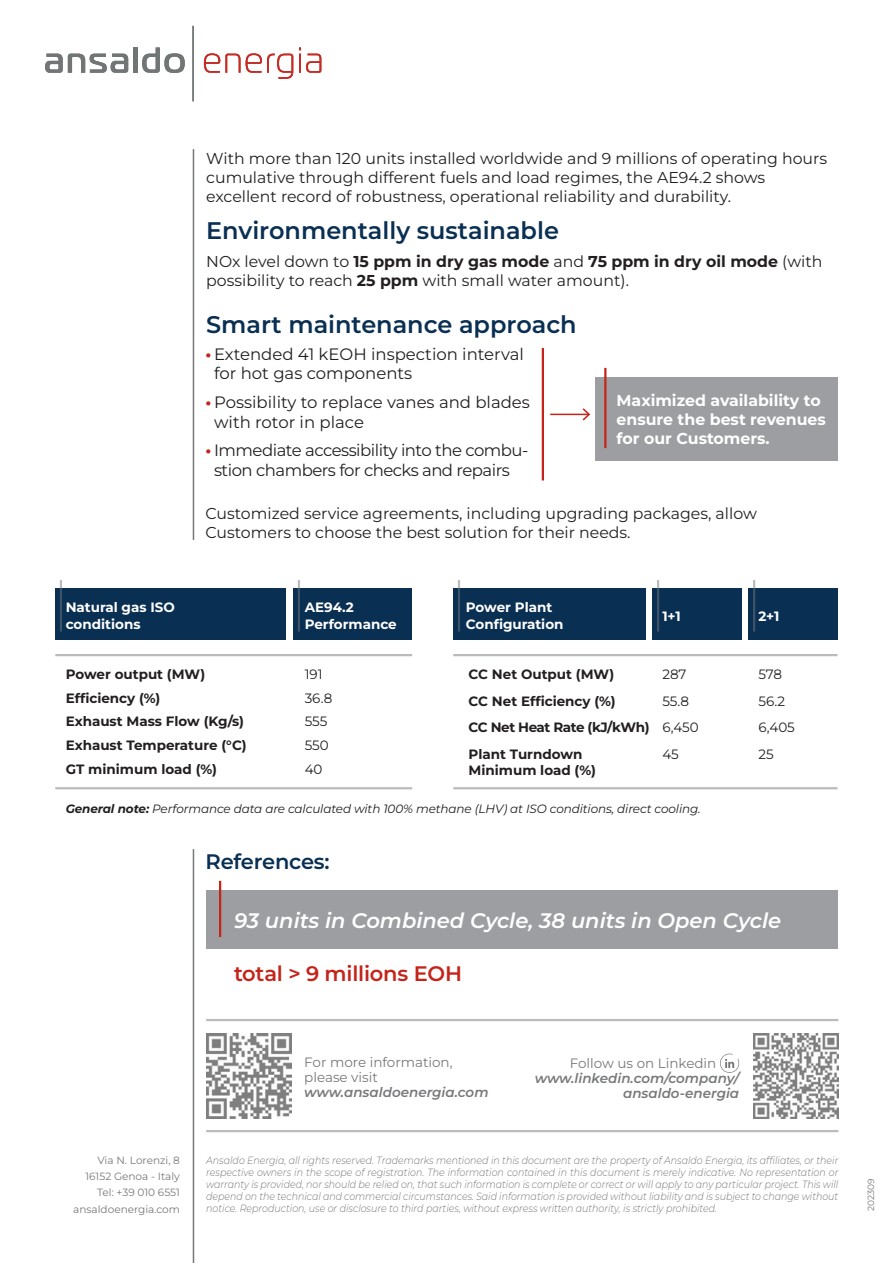
<style>
.page{position:relative;width:893px;height:1263px;background:#fff}
.page>*{position:absolute;margin:0;border:0;box-sizing:border-box;transform-origin:0 0}
.t1{font:600 24px "Montserrat";color:#092f53}
.t2{font:italic 600 21px "Montserrat";color:#fff}
.t3{font:600 21px "Montserrat";letter-spacing:-.01em;color:#c5241a}
.t4{font:600 21px "Montserrat";letter-spacing:-.01em;color:#092f53}
.t5{font:16.5px/19.8px "Montserrat";letter-spacing:-.01em;color:#231f20}
.t6{font:16.5px/19.8px "Montserrat";letter-spacing:-.03em;color:#231f20}
.t7{font:15.75px/18.9px "Montserrat";color:#231f20}
.t8{font:700 15.75px/18.9px "Montserrat";color:#fff}
.t9{font:700 13.5px "Montserrat";color:#231f20}
.t10{font:700 13.5px/16.2px "Montserrat";color:#fff}
.t11{font:italic 600 13.5px/15px "Montserrat";color:#76787b;text-align:right}
.t12{font:13.5px/15px "Montserrat";color:#76787b}
.t13{font:13.5px "Montserrat";color:#231f20}
.t14{font:700 13.5px "Montserrat";letter-spacing:-.03em;color:#231f20}
.t15{font:italic 12px "Montserrat";letter-spacing:-.01em;color:#231f20}
.t16{font:italic 300 10.5px/12px "Montserrat";color:#76787b;text-align:justify;scale:.9 1}
.t17{font:10.5px/16.2px "Montserrat";color:#76787b;text-align:right}
.t18{font:9px "Montserrat";color:#76787b}
.s1{font-weight:700}
.s2{font-weight:700;color:#c5241a}
.s3{font-weight:400}
</style>
<div class="page">
<div style="left:595px;top:377px;width:243px;height:84px;background:#9c9ea1"></div>
<hr style="left:604px;top:368px;width:2px;height:80px;background:#c5241a">
<svg style="left:204px;top:53px;width:89px;height:26px"></svg>
<svg style="left:299px;top:47px;width:22px;height:26px"></svg>
<svg style="left:45px;top:54px;width:83px;height:19px"></svg>
<div style="left:133px;top:47px;width:5px;height:26px;background:#717576"></div>
<svg style="left:142px;top:47px;width:43px;height:26px"></svg>
<hr style="left:192px;top:26px;width:2px;height:75px;background:#717576">
<hr style="left:193px;top:150px;width:1px;height:389px;background:#76787b">
<hr style="left:542px;top:348px;width:2px;height:132px;background:#c5241a">
<hr style="left:550px;top:414px;width:39px;height:1px;background:#c5241a">
<svg style="left:581px;top:408px;width:10px;height:13px"></svg>
<hr style="left:55px;top:654px;width:357px;height:2px;background:#76787b">
<hr style="left:453px;top:654px;width:384px;height:2px;background:#76787b">
<hr style="left:55px;top:787px;width:357px;height:2px;background:#76787b">
<hr style="left:453px;top:787px;width:384px;height:2px;background:#76787b">
<div style="left:55px;top:588px;width:231px;height:52px;background:#092f53"></div>
<div style="left:453px;top:588px;width:192px;height:52px;background:#092f53"></div>
<hr style="left:60px;top:580px;width:2px;height:51px;background:#76787b">
<hr style="left:458px;top:580px;width:2px;height:51px;background:#76787b">
<div style="left:293px;top:588px;width:119px;height:52px;background:#092f53"></div>
<div style="left:652px;top:588px;width:90px;height:52px;background:#092f53"></div>
<div style="left:748px;top:588px;width:90px;height:52px;background:#092f53"></div>
<hr style="left:298px;top:580px;width:2px;height:51px;background:#76787b">
<hr style="left:657px;top:580px;width:2px;height:51px;background:#76787b">
<hr style="left:753px;top:580px;width:2px;height:51px;background:#76787b">
<div style="left:206px;top:891px;width:632px;height:58px;background:#9c9ea1"></div>
<hr style="left:219px;top:881px;width:2px;height:56px;background:#c5241a">
<hr style="left:193px;top:849px;width:1px;height:414px;background:#76787b">
<img style="left:753px;top:1033px;width:85px;height:85px">
<img style="left:206px;top:1033px;width:85px;height:85px">
<svg style="left:720px;top:1053px;width:20px;height:20px"></svg>
<hr style="left:206px;top:1130px;width:632px;height:2px;background:#76787b">
<hr style="left:206px;top:1019px;width:632px;height:2px;background:#76787b">
<h3 class="t7" style="left:206px;top:149px;width:622px">With more than 120 units installed worldwide and 9 millions of operating hours cumulative through different fuels and load regimes, the AE94.2 shows excellent record of robustness, operational reliability and durability.</h3>
<h1 class="t1" style="left:206px;top:215px;width:354px">Environmentally sustainable</h1>
<h3 class="t7" style="left:206px;top:251px;width:618px">NOx level down to <span class="s1">15 ppm in dry gas mode</span> and <span class="s1">75 ppm in dry oil mode</span> (with possibility to reach <span class="s1">25 ppm</span> with small water amount).</h3>
<h1 class="t1" style="left:206px;top:309px;width:372px">Smart maintenance approach</h1>
<h3 class="t5" style="left:214px;top:343px;width:311px;text-indent:-8px"><span class="s2">•</span> Extended 41 kEOH inspection interval for hot gas components</h3>
<h3 class="t5" style="left:214px;top:391px;width:317px;text-indent:-8px"><span class="s2">•</span> Possibility to replace vanes and blades with rotor in place</h3>
<h3 class="t6" style="left:214px;top:440px;width:316px;text-indent:-8px"><span class="s2">•</span> Immediate accessibility into the combu&shy;stion chambers for checks and repairs</h3>
<h3 class="t8" style="left:617px;top:391px;width:211px">Maximized availability to ensure the best revenues for our Customers.</h3>
<h3 class="t7" style="left:206px;top:504px;width:553px">Customized service agreements, including upgrading packages, allow<br>Customers to choose the best solution for their needs.</h3>
<p class="t10" style="left:66px;top:599px;width:111px">Natural gas ISO conditions</p>
<p class="t10" style="left:466px;top:599px;width:99px">Power Plant<br>Configuration</p>
<p class="t10" style="left:662px;top:607px;width:20px">1+1</p>
<p class="t10" style="left:758px;top:607px;width:23px">2+1</p>
<p class="t10" style="left:305px;top:599px;width:94px">AE94.2<br>Performance</p>
<p class="t9" style="left:66px;top:665px;width:141px">Power output (MW)</p>
<p class="t13" style="left:305px;top:665px;width:19px">191</p>
<p class="t9" style="left:66px;top:689px;width:96px">Efficiency (%)</p>
<p class="t13" style="left:305px;top:689px;width:29px">36.8</p>
<p class="t9" style="left:66px;top:713px;width:180px">Exhaust Mass Flow (Kg/s)</p>
<p class="t13" style="left:305px;top:713px;width:24px">555</p>
<p class="t9" style="left:66px;top:736px;width:183px">Exhaust Temperature (°C)</p>
<p class="t13" style="left:305px;top:736px;width:26px">550</p>
<p class="t9" style="left:66px;top:760px;width:153px">GT minimum load (%)</p>
<p class="t13" style="left:305px;top:760px;width:19px">40</p>
<p class="t9" style="left:469px;top:665px;width:147px">CC Net Output (MW)</p>
<p class="t13" style="left:662px;top:665px;width:26px">287</p>
<p class="t13" style="left:758px;top:665px;width:25px">578</p>
<p class="t9" style="left:469px;top:692px;width:149px">CC Net Efficiency (%)</p>
<p class="t13" style="left:662px;top:692px;width:28px">55.8</p>
<p class="t13" style="left:758px;top:692px;width:28px">56.2</p>
<p class="t14" style="left:469px;top:718px;width:232px">CC Net Heat Rate (kJ/kWh) <span class="s3">6,450</span></p>
<p class="t13" style="left:758px;top:718px;width:38px">6,405</p>
<p class="t9" style="left:469px;top:745px;width:115px">Plant Turndown</p>
<p class="t13" style="left:662px;top:745px;width:18px">45</p>
<p class="t13" style="left:758px;top:745px;width:17px">25</p>
<p class="t9" style="left:469px;top:761px;width:129px">Minimum load (%)</p>
<p class="t15" style="left:66px;top:801px;width:636px"><span class="s1">General note:</span> Performance data are calculated with 100% methane (LHV) at ISO conditions, direct cooling.</p>
<h2 class="t4" style="left:206px;top:848px;width:126px">References:</h2>
<h2 class="t2" style="left:234px;top:907px;width:549px">93 units in Combined Cycle, 38 units in Open Cycle</h2>
<h2 class="t3" style="left:234px;top:960px;width:230px">total &gt; 9 millions EOH</h2>
<p class="t17" style="left:73px;top:1152px;width:108px">Via N. Lorenzi, 8<br>16152 Genoa - Italy<br>Tel: +39 010 6551 ansaldoenergia.com</p>
<p class="t12" style="left:304px;top:1054px;width:150px">For more information, please visit</p>
<p class="t11" style="left:304px;top:1084px;width:186px">www.ansaldoenergia.com</p>
<p class="t12" style="left:570px;top:1055px;width:148px">Follow us on Linkedin</p>
<p class="t11" style="left:535px;top:1070px;width:206px">www.linkedin.com/company/ ansaldo-energia</p>
<p class="t16" style="left:206px;top:1154px;width:704px">Ansaldo Energia, all rights reserved. Trademarks mentioned in this document are the property of Ansaldo Energia, its affiliates, or their respective owners in the scope of registration. The information contained in this document is merely indicative. No representation or warranty is provided, nor should be relied on, that such information is complete or correct or will apply to any particular project. This will depend on the technical and commercial circumstances. Said information is provided without liability and is subject to change without notice. Reproduction, use or disclosure to third parties, without express written authority, is strictly prohibited.</p>
<p class="t18" style="left:865px;top:1211px;width:34px;rotate:-90deg">202309</p>
</div>
